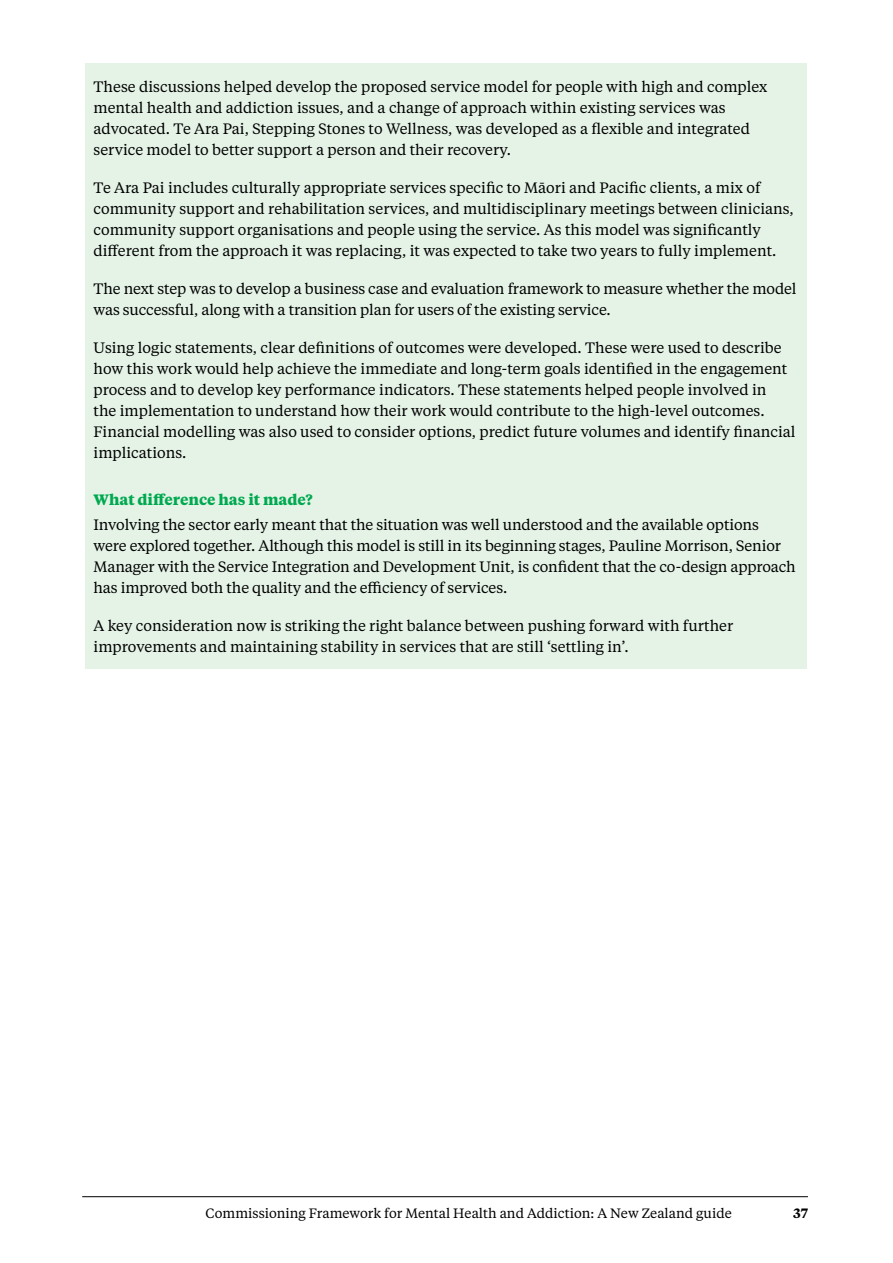
<style>
.page{position:relative;width:893px;height:1263px;background:#fff}
.page>*{position:absolute;margin:0;border:0;box-sizing:border-box;transform-origin:0 0}
.Body_text{font:15px/21px "Tiempos Text";color:#000}
.Head_3{font:700 15px "Tiempos Text";color:#00a94f}
.t1{font:13.5px "Tiempos Text";color:#000}
.t2{font:600 13.5px "Tiempos Text";color:#000}
</style>
<div class="page">
<hr style="left:82px;top:1196px;width:726px;height:1px;background:#000">
<div style="left:85px;top:64px;width:721px;height:605px;background:#e5f3e7"></div>
<p class="Body_text" style="left:94px;top:76px;width:675px">These discussions helped develop the proposed service model for people with high and complex mental health and addiction issues, and a change of approach within existing services was advocated. Te Ara Pai, Stepping Stones to Wellness, was developed as a flexible and integrated service model to better support a person and their recovery.</p>
<p class="Body_text" style="left:94px;top:177px;width:702px">Te Ara Pai includes culturally appropriate services specific to Māori and Pacific clients, a mix of community support and rehabilitation services, and multidisciplinary meetings between clinicians, community support organisations and people using the service. As this model was significantly different from the approach it was replacing, it was expected to take two years to fully implement.</p>
<p class="Body_text" style="left:94px;top:278px;width:705px">The next step was to develop a business case and evaluation framework to measure whether the model was successful, along with a transition plan for users of the existing service.</p>
<p class="Body_text" style="left:94px;top:337px;width:703px">Using logic statements, clear definitions of outcomes were developed. These were used to describe how this work would help achieve the immediate and long-term goals identified in the engagement process and to develop key performance indicators. These statements helped people involved in<br>the implementation to understand how their work would contribute to the high-level outcomes.<br>Financial modelling was also used to consider options, predict future volumes and identify financial implications.</p>
<p class="Head_3" style="left:94px;top:489px;width:221px">What difference has it made?</p>
<p class="Body_text" style="left:94px;top:514px;width:704px">Involving the sector early meant that the situation was well understood and the available options<br>were explored together. Although this model is still in its beginning stages, Pauline Morrison, Senior Manager with the Service Integration and Development Unit, is confident that the co-design approach has improved both the quality and the efficiency of services.</p>
<p class="Body_text" style="left:94px;top:615px;width:641px">A key consideration now is striking the right balance between pushing forward with further improvements and maintaining stability in services that are still ‘settling in’.</p>
<p class="t1" style="left:206px;top:1204px;width:528px">Commissioning Framework for Mental Health and Addiction: A New Zealand guide</p>
<p class="t2" style="left:793px;top:1204px;width:16px">37</p>
</div>
